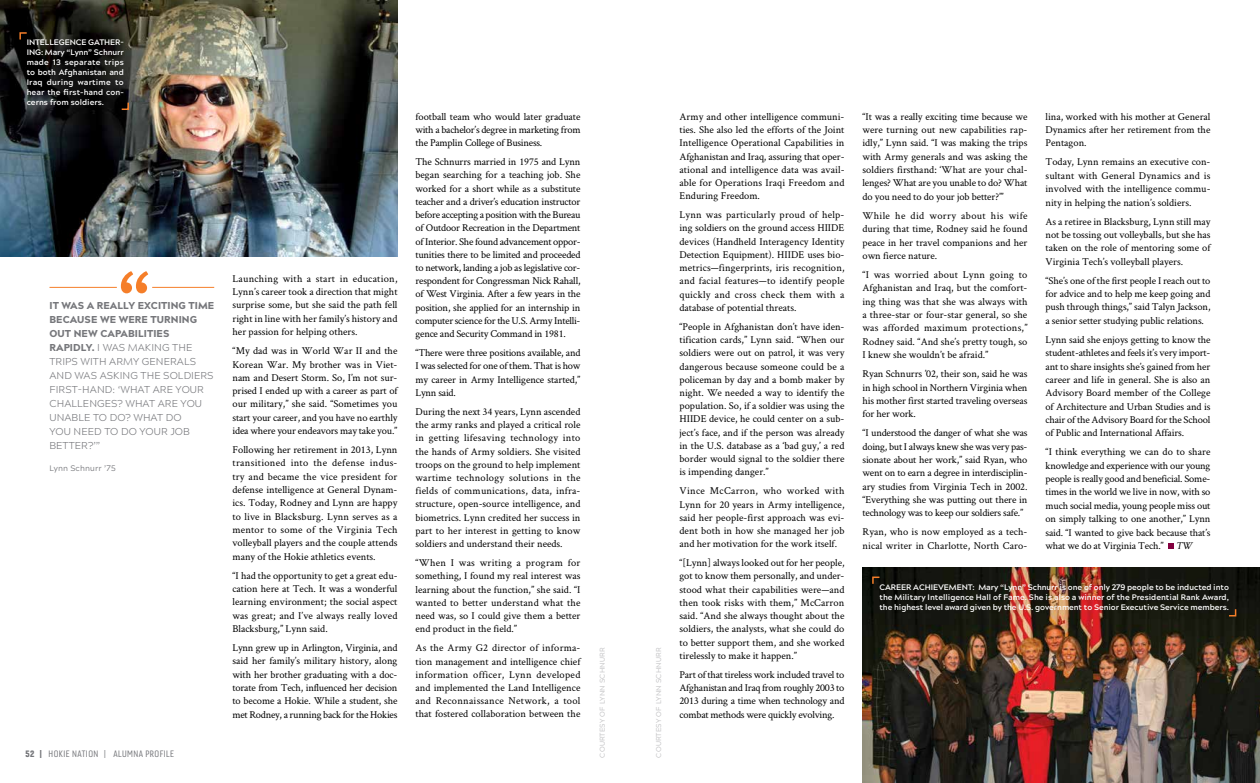
<style>
.page{position:relative;width:1260px;height:783px;background:#fff}
.page>*{position:absolute;margin:0;border:0;box-sizing:border-box;transform-origin:0 0}
.t1{font:10.5px/13.3px "Crimson Text";color:#000;text-align:justify}
.t2{font:300 10px/14px "Acherus Grotesque";letter-spacing:.005em;color:#76777b}
.t3{font:9px "Gineso Con Reg";letter-spacing:.05em;color:#76777b}
.t4{font:700 8px/10px "Acherus Grotesque";color:#fff;text-align:justify}
.t5{font:8px "Acherus Grotesque";letter-spacing:.02em;color:#76777b}
.t6{font:7px "Acherus Grotesque";letter-spacing:.02em;color:#bebec0}
.s1{font-weight:900}
.s2{font-family:"Gineso Con Bla"}
.s3{font-family:"Gineso Con Bla";font-size:8px}
.s4{font-size:8px}
.s5{font-style:italic}
</style>
<div class="page">
<img style="left:0;top:0;width:398px;height:256px">
<img style="left:862px;top:567px;width:398px;height:216px">
<svg style="left:121px;top:271px;width:27px;height:22px"></svg>
<hr style="left:152px;top:287px;width:62px;height:1px;background:#f57e29">
<hr style="left:50px;top:287px;width:67px;height:1px;background:#f57e29">
<svg style="left:1168px;top:543px;width:6px;height:6px"></svg>
<svg style="left:19px;top:31px;width:9px;height:10px"></svg>
<svg style="left:120px;top:101px;width:10px;height:10px"></svg>
<svg style="left:871px;top:576px;width:10px;height:9px"></svg>
<svg style="left:1228px;top:608px;width:9px;height:9px"></svg>
<p class="t4" style="left:27px;top:37px;width:99px">INTELLEGENCE GATHER-ING: Mary “Lynn” Schnurr made 13 separate trips to both Afghanistan and Iraq during wartime to hear the first-hand con&shy;cerns from soldiers.</p>
<p class="t2" style="left:50px;top:298px;width:166px"><span class="s1">IT WAS A REALLY EXCITING TIME<br>BECAUSE WE WERE TURNING<br>OUT NEW CAPABILITIES<br>RAPIDLY.</span> I WAS MAKING THE<br>TRIPS WITH ARMY GENERALS<br>AND WAS ASKING THE SOLDIERS<br>FIRST-HAND: ‘WHAT ARE YOUR<br>CHALLENGES? WHAT ARE YOU<br>UNABLE TO DO? WHAT DO<br>YOU NEED TO DO YOUR JOB<br>BETTER?’”</p>
<p class="t5" style="left:50px;top:462px;width:68px">Lynn Schnurr ’75</p>
<p class="t3" style="left:26px;top:748px;width:150px"><span class="s2">52</span> <span class="s3">|</span> HOKIE NATION <span class="s4">|</span> ALUMNA PROFILE</p>
<p class="t1" style="left:232px;top:271px;width:167px">Launching with a start in education, Lynn’s career took a direction that might surprise some, but she said the path fell right in line with her family’s history and her passion for helping others.</p>
<p class="t1" style="left:232px;top:344px;width:167px">“My dad was in World War II and the Korean War. My brother was in Viet&shy;nam and Desert Storm. So, I’m not sur&shy;prised I ended up with a career as part of our military,” she said. “Sometimes you start your career, and you have no earthly idea where your endeavors may take you.”</p>
<p class="t1" style="left:232px;top:443px;width:167px">Following her retirement in 2013, Lynn transitioned into the defense indus&shy;try and became the vice president for defense intelligence at General Dynam&shy;ics. Today, Rodney and Lynn are happy to live in Blacksburg. Lynn serves as a mentor to some of the Virginia Tech volleyball players and the couple attends many of the Hokie athletics events.</p>
<p class="t1" style="left:232px;top:568px;width:167px">“I had the opportunity to get a great edu&shy;cation here at Tech. It was a wonderful learning environment; the social aspect was great; and I’ve always really loved Blacksburg,” Lynn said.</p>
<p class="t1" style="left:232px;top:641px;width:167px">Lynn grew up in Arlington, Virginia, and said her family’s military history, along with her brother graduating with a doc&shy;torate from Tech, influenced her decision to become a Hokie. While a student, she met Rodney, a running back for the Hokies</p>
<p class="t1" style="left:415px;top:109px;width:167px">football team who would later graduate with a bachelor’s degree in marketing from the Pamplin College of Business.</p>
<p class="t1" style="left:415px;top:155px;width:167px">The Schnurrs married in 1975 and Lynn began searching for a teaching job. She worked for a short while as a substitute teacher and a driver’s education instructor before accepting a position with the Bureau of Outdoor Recreation in the Department of Interior. She found advancement oppor&shy;tunities there to be limited and proceeded to network, landing a job as legislative cor&shy;respondent for Congressman Nick Rahall, of West Virginia. After a few years in the position, she applied for an internship in computer science for the U.S. Army Intelli&shy;gence and Security Command in 1981.</p>
<p class="t1" style="left:415px;top:346px;width:167px">“There were three positions available, and I was selected for one of them. That is how my career in Army Intelligence started,” Lynn said.</p>
<p class="t1" style="left:415px;top:405px;width:167px">During the next 34 years, Lynn ascended the army ranks and played a critical role in getting lifesaving technology into the hands of Army soldiers. She visited troops on the ground to help implement wartime technology solutions in the fields of communications, data, infra&shy;structure, open-source intelligence, and biometrics. Lynn credited her success in part to her interest in getting to know soldiers and understand their needs.</p>
<p class="t1" style="left:415px;top:556px;width:167px">“When I was writing a program for something, I found my real interest was learning about the function,” she said. “I wanted to better understand what the need was, so I could give them a better end product in the field.”</p>
<p class="t1" style="left:415px;top:641px;width:167px">As the Army G2 director of informa&shy;tion management and intelligence chief information officer, Lynn developed and implemented the Land Intelligence and Reconnaissance Network, a tool that fostered collaboration between the</p>
<p class="t6" style="left:596px;top:758px;width:111px;rotate:-90deg">COURTESY OF LYNN SCHNURR</p>
<p class="t6" style="left:653px;top:758px;width:111px;rotate:-90deg">COURTESY OF LYNN SCHNURR</p>
<p class="t1" style="left:679px;top:109px;width:167px">Army and other intelligence communi&shy;ties. She also led the efforts of the Joint Intelligence Operational Capabilities in Afghanistan and Iraq, assuring that oper&shy;ational and intelligence data was avail&shy;able for Operations Iraqi Freedom and Enduring Freedom.</p>
<p class="t1" style="left:679px;top:208px;width:167px">Lynn was particularly proud of help&shy;ing soldiers on the ground access HIIDE devices (Handheld Interagency Identity Detection Equipment). HIIDE uses bio&shy;metrics—fingerprints, iris recognition, and facial features—to identify people quickly and cross check them with a database of potential threats.</p>
<p class="t1" style="left:679px;top:319px;width:167px">“People in Afghanistan don’t have iden&shy;tification cards,” Lynn said. “When our soldiers were out on patrol, it was very dangerous because someone could be a policeman by day and a bomb maker by night. We needed a way to identify the population. So, if a soldier was using the HIIDE device, he could center on a sub&shy;ject’s face, and if the person was already in the U.S. database as a ‘bad guy,’ a red border would signal to the soldier there is impending danger.”</p>
<p class="t1" style="left:679px;top:484px;width:167px">Vince McCarron, who worked with Lynn for 20 years in Army intelligence, said her people-first approach was evi&shy;dent both in how she managed her job and her motivation for the work itself.</p>
<p class="t1" style="left:679px;top:556px;width:167px">“[Lynn] always looked out for her people, got to know them personally, and under&shy;stood what their capabilities were—and then took risks with them,” McCarron said. “And she always thought about the soldiers, the analysts, what she could do to better support them, and she worked tirelessly to make it happen.”</p>
<p class="t1" style="left:679px;top:668px;width:167px">Part of that tireless work included travel to Afghanistan and Iraq from roughly 2003 to 2013 during a time when technology and combat methods were quickly evolving.</p>
<p class="t1" style="left:862px;top:109px;width:167px">“It was a really exciting time because we were turning out new capabilities rap&shy;idly,” Lynn said. “I was making the trips with Army generals and was asking the soldiers firsthand: ‘What are your chal&shy;lenges? What are you unable to do? What do you need to do your job better?’”</p>
<p class="t1" style="left:862px;top:208px;width:167px">While he did worry about his wife during that time, Rodney said he found peace in her travel companions and her own fierce nature.</p>
<p class="t1" style="left:862px;top:268px;width:167px">“I was worried about Lynn going to Afghanistan and Iraq, but the comfort&shy;ing thing was that she was always with a three-star or four-star general, so she was afforded maximum protections,” Rodney said. “And she’s pretty tough, so I knew she wouldn’t be afraid.”</p>
<p class="t1" style="left:862px;top:367px;width:167px">Ryan Schnurrs ’02, their son, said he was in high school in Northern Virginia when his mother first started traveling overseas for her work.</p>
<p class="t1" style="left:862px;top:426px;width:167px">“I understood the danger of what she was doing, but I always knew she was very pas&shy;sionate about her work,” said Ryan, who went on to earn a degree in interdisciplin&shy;ary studies from Virginia Tech in 2002. “Everything she was putting out there in technology was to keep our soldiers safe.”</p>
<p class="t1" style="left:862px;top:525px;width:166px">Ryan, who is now employed as a tech&shy;nical writer in Charlotte, North Caro-</p>
<p class="t1" style="left:1045px;top:109px;width:167px">lina, worked with his mother at General Dynamics after her retirement from the Pentagon.</p>
<p class="t1" style="left:1045px;top:155px;width:167px">Today, Lynn remains an executive con&shy;sultant with General Dynamics and is involved with the intelligence commu&shy;nity in helping the nation’s soldiers.</p>
<p class="t1" style="left:1045px;top:214px;width:167px">As a retiree in Blacksburg, Lynn still may not be tossing out volleyballs, but she has taken on the role of mentoring some of Virginia Tech’s volleyball players.</p>
<p class="t1" style="left:1045px;top:273px;width:167px">“She’s one of the first people I reach out to for advice and to help me keep going and push through things,” said Talyn Jackson, a senior setter studying public relations.</p>
<p class="t1" style="left:1045px;top:333px;width:167px">Lynn said she enjoys getting to know the student-athletes and feels it’s very import&shy;ant to share insights she’s gained from her career and life in general. She is also an Advisory Board member of the College of Architecture and Urban Studies and is chair of the Advisory Board for the School of Public and International Affairs.</p>
<p class="t1" style="left:1045px;top:445px;width:167px">“I think everything we can do to share knowledge and experience with our young people is really good and beneficial. Some&shy;times in the world we live in now, with so much social media, young people miss out on simply talking to one another,” Lynn said. “I wanted to give back because that’s what we do at Virginia Tech.” <span class="s5">TW</span></p>
<p class="t4" style="left:879px;top:581px;width:351px">CAREER ACHIEVEMENT: Mary “Lynn” Schnurr is one of only 279 people to be inducted into the Military Intelligence Hall of Fame. She is also a winner of the Presidential Rank Award, the highest level award given by the U.S. government to Senior Executive Service members.</p>
</div>
